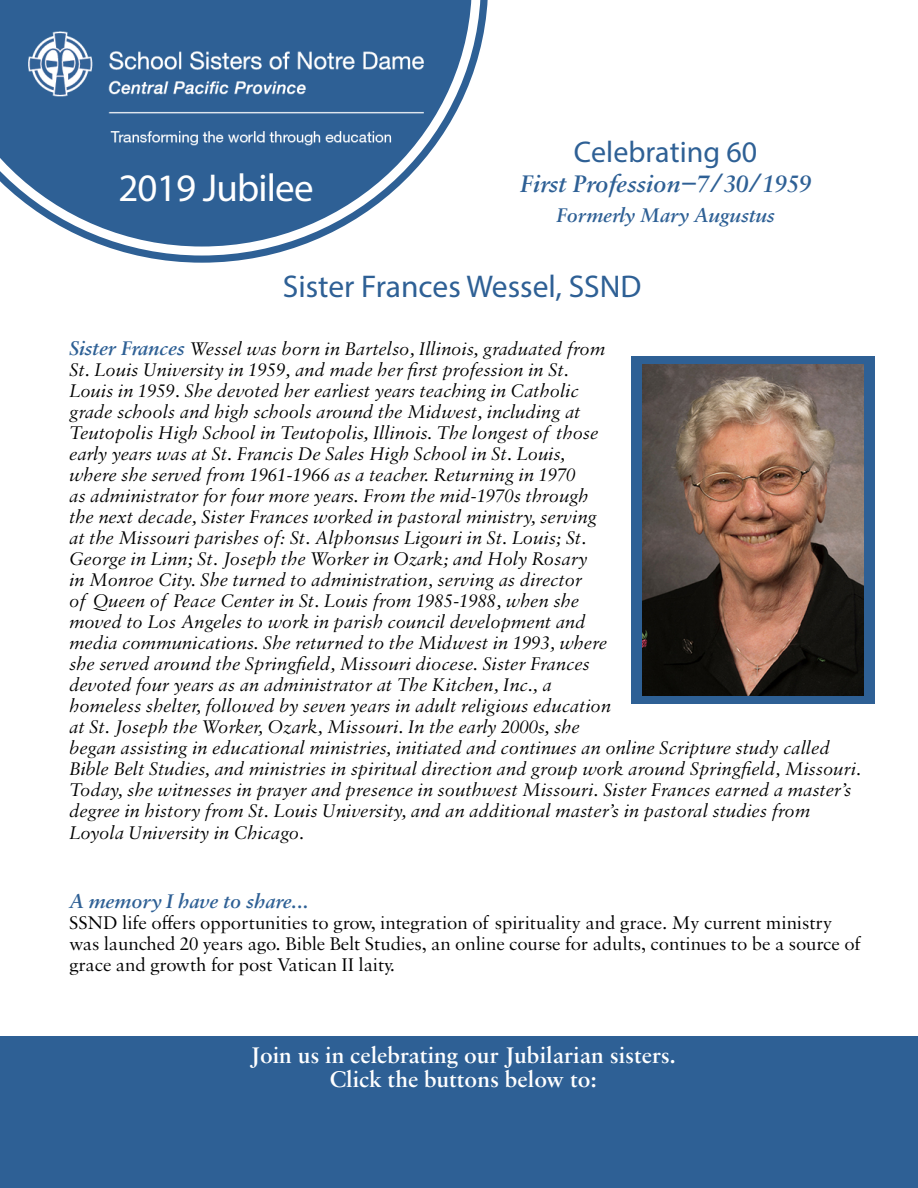
<style>
.page{position:relative;width:918px;height:1188px;background:#fff}
.page>*{position:absolute;margin:0;border:0;box-sizing:border-box;transform-origin:0 0}
.t1{font:39px "Myriad Pro";letter-spacing:-.02em;color:#fff}
.t2{font:31.5px "Myriad Pro";color:#2e6095}
.t3{font:30px "Myriad Pro";color:#2e6095}
.t4{font:italic 600 25.5px "Sabon MT Pro";color:#2e6095}
.t5{font:600 24px/24px "Sabon MT Pro";color:#fff;text-align:center}
.t6{font:italic 600 21px "Sabon MT Pro";color:#2e6095}
.t7{font:italic 19.5px/21px "Sabon MT Pro";letter-spacing:-.005em;color:#000}
.t8{font:19.5px/21px "Sabon MT Pro";letter-spacing:-.005em;color:#000}
.s1{font-weight:600;font-size:21px;color:#2e6095}
</style>
<div class="page">
<div style="left:632px;top:356px;width:243px;height:348px;background:#2e6095"></div>
<img style="left:643px;top:365px;width:221px;height:331px">
<div style="left:0;top:1037px;width:918px;height:151px;background:#2e6095"></div>
<svg style="left:140px;top:0;width:348px;height:263px"></svg>
<svg style="left:0;top:0;width:481px;height:256px"></svg>
<div style="left:443px;top:140px;width:445px;height:133px;background:#fff"></div>
<img style="left:28px;top:32px;width:395px;height:113px">
<h1 class="t1" style="left:118px;top:163px;width:197px">2019 Jubilee</h1>
<h3 class="t3" style="left:574px;top:133px;width:185px">Celebrating 60</h3>
<h3 class="t4" style="left:520px;top:169px;width:293px">First Profession−7/30/1959</h3>
<p class="t6" style="left:556px;top:203px;width:220px">Formerly Mary Augustus</p>
<h2 class="t2" style="left:283px;top:267px;width:360px">Sister Frances Wessel, SSND</h2>
<p class="t7" style="left:69px;top:338px;width:794px"><span class="s1">Sister Frances</span> Wessel was born in Bartelso, Illinois, graduated from<br>St. Louis University in 1959, and made her first profession in St.<br>Louis in 1959. She devoted her earliest years teaching in Catholic<br>grade schools and high schools around the Midwest, including at<br>Teutopolis High School in Teutopolis, Illinois. The longest of those<br>early years was at St. Francis De Sales High School in St. Louis,<br>where she served from 1961-1966 as a teacher. Returning in 1970<br>as administrator for four more years. From the mid-1970s through<br>the next decade, Sister Frances worked in pastoral ministry, serving<br>at the Missouri parishes of: St. Alphonsus Ligouri in St. Louis; St.<br>George in Linn; St. Joseph the Worker in Ozark; and Holy Rosary<br>in Monroe City. She turned to administration, serving as director<br>of Queen of Peace Center in St. Louis from 1985-1988, when she<br>moved to Los Angeles to work in parish council development and<br>media communications. She returned to the Midwest in 1993, where<br>she served around the Springfield, Missouri diocese. Sister Frances<br>devoted four years as an administrator at The Kitchen, Inc., a<br>homeless shelter, followed by seven years in adult religious education<br>at St. Joseph the Worker, Ozark, Missouri. In the early 2000s, she<br>began assisting in educational ministries, initiated and continues an online Scripture study called Bible Belt Studies, and ministries in spiritual direction and group work around Springfield, Missouri.<br>Today, she witnesses in prayer and presence in southwest Missouri. Sister Frances earned a master’s degree in history from St. Louis University, and an additional master’s in pastoral studies from Loyola University in Chicago.</p>
<p class="t6" style="left:69px;top:888px;width:240px">A memory I have to share...</p>
<p class="t8" style="left:69px;top:911px;width:793px">SSND life offers opportunities to grow, integration of spirituality and grace. My current ministry was launched 20 years ago. Bible Belt Studies, an online course for adults, continues to be a source of grace and growth for post Vatican II laity.</p>
<p class="t5" style="left:250px;top:1043px;width:427px">Join us in celebrating our Jubilarian sisters.<br>Click the buttons below to:</p>
</div>
